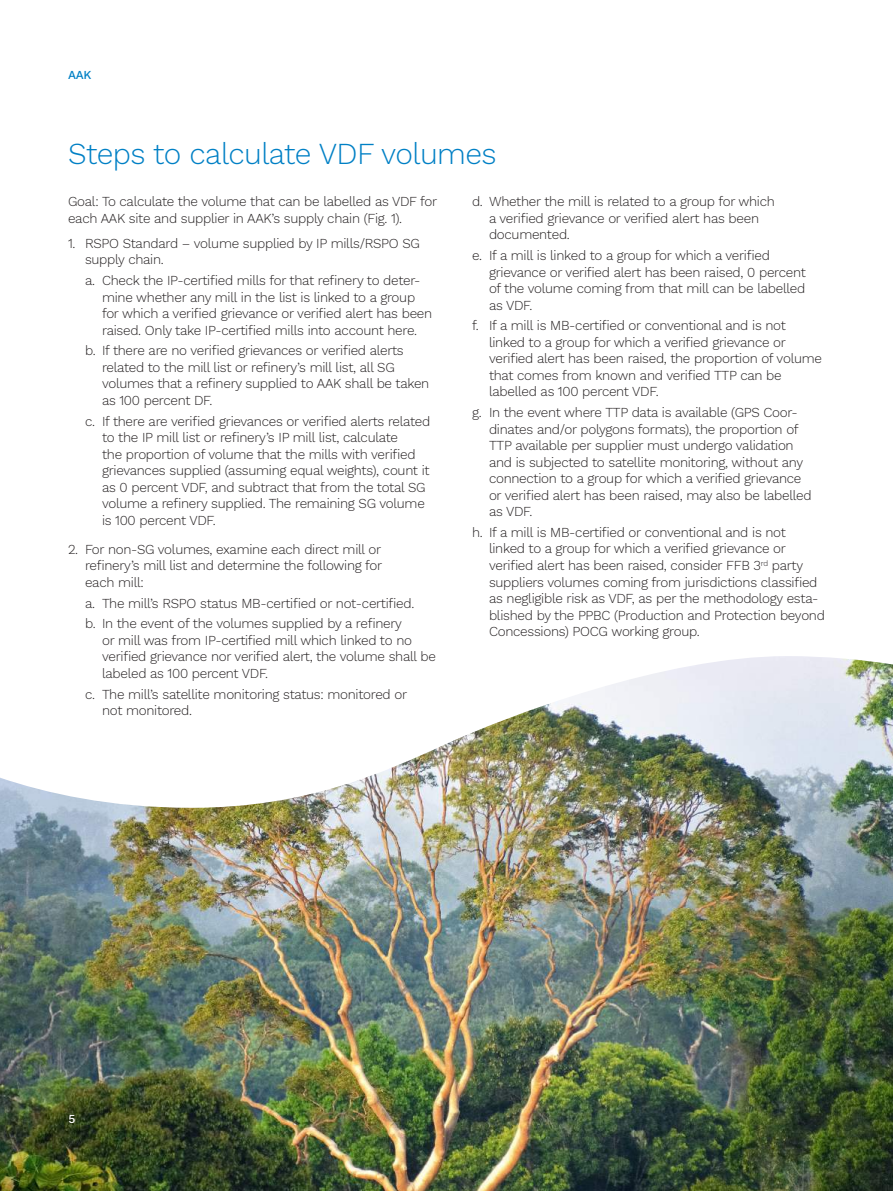
<style>
.page{position:relative;width:893px;height:1191px;background:#fff}
.page>*{position:absolute;margin:0;border:0;box-sizing:border-box;transform-origin:0 0}
.t1{font:300 30px "Work Sans";letter-spacing:-.02em;color:#0080c5}
.t2{font:300 13.5px/16.5px "Work Sans";letter-spacing:-.02em;color:#231f20}
.t3{font:500 12px "Work Sans";color:#0080c5}
.t4{font:500 12px "Work Sans";color:#fff}
</style>
<div class="page">
<img style="left:0;top:808px;width:893px;height:383px">
<img style="left:0;top:656px;width:893px;height:152px">
<p class="t3" style="left:68px;top:66px;width:25px">AAK</p>
<h1 class="t1" style="left:68px;top:131px;width:430px">Steps to calculate VDF volumes</h1>
<p class="t2" style="left:68px;top:193px;width:371px">Goal: To calculate the volume that can be labelled as VDF for each AAK site and supplier in AAK’s supply chain (Fig. 1).</p>
<p class="t2" style="left:85px;top:234px;width:336px;text-indent:-17px">1. RSPO Standard – volume supplied by IP mills/RSPO SG supply chain.</p>
<p class="t2" style="left:102px;top:272px;width:332px;text-indent:-17px">a. Check the IP-certified mills for that refinery to deter&shy;mine whether any mill in the list is linked to a group for which a verified grievance or verified alert has been raised. Only take IP-certified mills into account here.</p>
<p class="t2" style="left:102px;top:342px;width:329px;text-indent:-17px">b. If there are no verified grievances or verified alerts related to the mill list or refinery’s mill list, all SG volumes that a refinery supplied to AAK shall be taken as 100 percent DF.</p>
<p class="t2" style="left:102px;top:412px;width:330px;text-indent:-17px">c. If there are verified grievances or verified alerts related to the IP mill list or refinery’s IP mill list, calculate<br>the proportion of volume that the mills with verified grievances supplied (assuming equal weights), count it as 0 percent VDF, and subtract that from the total SG volume a refinery supplied. The remaining SG volume is 100 percent VDF.</p>
<p class="t2" style="left:85px;top:540px;width:299px;text-align:justify;text-indent:-17px">2. For non-SG volumes, examine each direct mill or refinery’s mill list and determine the following for each mill:</p>
<p class="t2" style="left:85px;top:592px;width:331px;line-height:20.7px">a. The mill’s RSPO status MB-certified or not-certified. b. In the event of the volumes supplied by a refinery</p>
<p class="t2" style="left:102px;top:631px;width:335px">or mill was from IP-certified mill which linked to no verified grievance nor verified alert, the volume shall be labeled as 100 percent VDF.</p>
<p class="t2" style="left:102px;top:685px;width:307px;text-indent:-17px">c. The mill’s satellite monitoring status: monitored or not monitored.</p>
<p class="t2" style="left:489px;top:193px;width:287px;text-indent:-17px">d. Whether the mill is related to a group for which a verified grievance or verified alert has been documented.</p>
<p class="t2" style="left:489px;top:247px;width:318px;text-indent:-17px">e. If a mill is linked to a group for which a verified grievance or verified alert has been raised, 0 percent of the volume coming from that mill can be labelled as VDF.</p>
<p class="t2" style="left:489px;top:317px;width:334px;text-indent:-17px">f. If a mill is MB-certified or conventional and is not linked to a group for which a verified grievance or verified alert has been raised, the proportion of volume that comes from known and verified TTP can be labelled as 100 percent VDF.</p>
<p class="t2" style="left:489px;top:404px;width:324px;text-indent:-17px">g. In the event where TTP data is available (GPS Coor&shy;dinates and/or polygons formats), the proportion of TTP available per supplier must undergo validation and is subjected to satellite monitoring, without any connection to a group for which a verified grievance or verified alert has been raised, may also be labelled as VDF.</p>
<p class="t2" style="left:489px;top:523px;width:337px;text-indent:-17px">h. If a mill is MB-certified or conventional and is not linked to a group for which a verified grievance or verified alert has been raised, consider FFB 3<sup>rd</sup> party suppliers volumes coming from jurisdictions classified as negligible risk as VDF, as per the methodology esta&shy;blished by the PPBC (Production and Protection beyond Concessions) POCG working group.</p>
<p class="t4" style="left:68px;top:1109px;width:8px">5</p>
</div>
